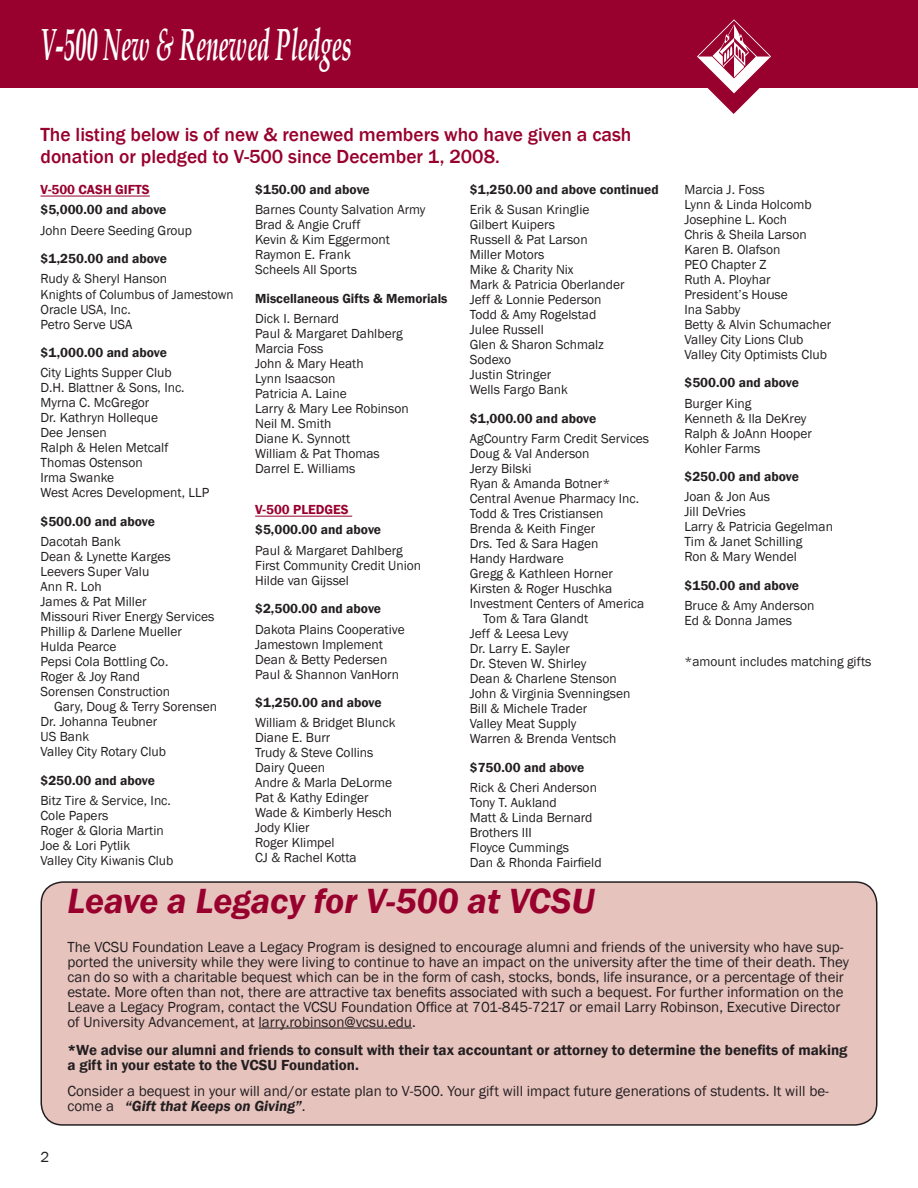
<style>
.page{position:relative;width:918px;height:1188px;background:#fff}
.page>*{position:absolute;margin:0;border:0;box-sizing:border-box;transform-origin:0 0}
.t1{font:italic 700 45px "Book Antiqua";color:#fff;scale:.5 1}
.t2{font:italic 600 36px "Franklin Gothic";color:#98012d}
.t3{font:500 19.5px/22.5px "Franklin Gothic";color:#98012d}
.t4{font:15px/15px "Franklin Gothic";color:#231f20}
.t5{font:600 15px/15px "Franklin Gothic";color:#231f20}
.t6{font:13.5px/15px "Franklin Gothic";color:#231f20}
.t7{font:600 13.5px "Franklin Gothic";color:#231f20}
.t8{font:600 13.5px "Franklin Gothic";color:#98012d}
.s1{font-weight:600;font-style:italic}
</style>
<div class="page">
<div style="left:0;top:0;width:918px;height:87px;background:#98012d"></div>
<svg style="left:672px;top:19px;width:124px;height:95px"></svg>
<hr style="left:40px;top:196px;width:110px;height:1px;background:#98012d">
<div style="left:41px;top:882px;width:836px;height:243px;background:#e7c3be;border-radius:22px"></div>
<div style="left:41px;top:881px;width:836px;height:245px;border:2px solid #231f20;border-radius:22px"></div>
<hr style="left:258px;top:1028px;width:154px;height:1px;background:#231f20">
<hr style="left:255px;top:516px;width:97px;height:1px;background:#98012d">
<h1 class="t1" style="left:40px;top:18px;width:624px">V-500 New &amp; Renewed Pledges</h1>
<h3 class="t3" style="left:40px;top:123px;width:592px">The listing below is of new &amp; renewed members who have given a cash donation or pledged to V-500 since December 1, 2008.</h3>
<p class="t8" style="left:40px;top:181px;width:109px">V-500 Cash Gifts</p>
<p class="t7" style="left:40px;top:201px;width:128px">$5,000.00 and above</p>
<p class="t6" style="left:40px;top:223px;width:153px">John Deere Seeding Group</p>
<p class="t7" style="left:40px;top:250px;width:128px">$1,250.00 and above</p>
<p class="t6" style="left:40px;top:272px;width:194px">Rudy &amp; Sheryl Hanson<br>Knights of Columbus of Jamestown<br>Oracle USA, Inc.<br>Petro Serve USA</p>
<p class="t7" style="left:40px;top:344px;width:128px">$1,000.00 and above</p>
<p class="t6" style="left:40px;top:366px;width:170px">City Lights Supper Club<br>D.H. Blattner &amp; Sons, Inc.<br>Myrna C. McGregor<br>Dr. Kathryn Holleque<br>Dee Jensen<br>Ralph &amp; Helen Metcalf<br>Thomas Ostenson<br>Irma Swanke<br>West Acres Development, LLP</p>
<p class="t7" style="left:40px;top:513px;width:116px">$500.00 and above</p>
<p class="t6" style="left:40px;top:535px;width:175px">Dacotah Bank<br>Dean &amp; Lynette Karges<br>Leevers Super Valu<br>Ann R. Loh<br>James &amp; Pat Miller<br>Missouri River Energy Services<br>Phillip &amp; Darlene Mueller<br>Hulda Pearce<br>Pepsi Cola Bottling Co.<br>Roger &amp; Joy Rand<br>Sorensen Construction</p>
<p class="t6" style="left:40px;top:700px;width:178px;text-indent:14px">Gary, Doug &amp; Terry Sorensen<br>Dr. Johanna Teubner<br>US Bank<br>Valley City Rotary Club</p>
<p class="t7" style="left:40px;top:772px;width:116px">$250.00 and above</p>
<p class="t6" style="left:40px;top:793px;width:135px">Bitz Tire &amp; Service, Inc.<br>Cole Papers<br>Roger &amp; Gloria Martin<br>Joe &amp; Lori Pytlik<br>Valley City Kiwanis Club</p>
<p class="t7" style="left:255px;top:181px;width:116px">$150.00 and above</p>
<p class="t6" style="left:255px;top:202px;width:172px">Barnes County Salvation Army<br>Brad &amp; Angie Cruff<br>Kevin &amp; Kim Eggermont<br>Raymon E. Frank<br>Scheels All Sports</p>
<p class="t7" style="left:255px;top:290px;width:194px">Miscellaneous Gifts &amp; Memorials</p>
<p class="t6" style="left:255px;top:311px;width:155px">Dick I. Bernard<br>Paul &amp; Margaret Dahlberg<br>Marcia Foss<br>John &amp; Mary Heath<br>Lynn Isaacson<br>Patricia A. Laine<br>Larry &amp; Mary Lee Robinson<br>Neil M. Smith<br>Diane K. Synnott<br>William &amp; Pat Thomas<br>Darrel E. Williams</p>
<p class="t8" style="left:255px;top:501px;width:94px">V-500 Pledg es</p>
<p class="t7" style="left:255px;top:521px;width:128px">$5,000.00 and above</p>
<p class="t6" style="left:255px;top:543px;width:167px">Paul &amp; Margaret Dahlberg<br>First Community Credit Union<br>Hilde van Gijssel</p>
<p class="t7" style="left:255px;top:600px;width:128px">$2,500.00 and above</p>
<p class="t6" style="left:255px;top:622px;width:151px">Dakota Plains Cooperative<br>Jamestown Implement<br>Dean &amp; Betty Pedersen<br>Paul &amp; Shannon VanHorn</p>
<p class="t7" style="left:255px;top:694px;width:128px">$1,250.00 and above</p>
<p class="t6" style="left:255px;top:716px;width:142px">William &amp; Bridget Blunck<br>Diane E. Burr<br>Trudy &amp; Steve Collins<br>Dairy Queen<br>Andre &amp; Marla DeLorme<br>Pat &amp; Kathy Edinger<br>Wade &amp; Kimberly Hesch<br>Jody Klier<br>Roger Klimpel<br>CJ &amp; Rachel Kotta</p>
<p class="t7" style="left:470px;top:181px;width:191px">$1,250.00 and above continued</p>
<p class="t6" style="left:470px;top:202px;width:156px">Erik &amp; Susan Kringlie<br>Gilbert Kuipers<br>Russell &amp; Pat Larson<br>Miller Motors<br>Mike &amp; Charity Nix<br>Mark &amp; Patricia Oberlander<br>Jeff &amp; Lonnie Pederson<br>Todd &amp; Amy Rogelstad<br>Julee Russell<br>Glen &amp; Sharon Schmalz<br>Sodexo<br>Justin Stringer<br>Wells Fargo Bank</p>
<p class="t7" style="left:470px;top:410px;width:128px">$1,000.00 and above</p>
<p class="t6" style="left:470px;top:431px;width:181px">AgCountry Farm Credit Services</p>
<p class="t6" style="left:470px;top:446px;width:121px">Doug &amp; Val Anderson</p>
<p class="t6" style="left:470px;top:461px;width:63px">Jerzy Bilski</p>
<p class="t6" style="left:470px;top:476px;width:142px">Ryan &amp; Amanda Botner*</p>
<p class="t6" style="left:470px;top:491px;width:171px">Central Avenue Pharmacy Inc.</p>
<p class="t6" style="left:470px;top:506px;width:135px">Todd &amp; Tres Cristiansen</p>
<p class="t6" style="left:470px;top:521px;width:127px">Brenda &amp; Keith Finger</p>
<p class="t6" style="left:470px;top:536px;width:130px">Drs. Ted &amp; Sara Hagen</p>
<p class="t6" style="left:470px;top:551px;width:96px">Handy Hardware</p>
<p class="t6" style="left:470px;top:566px;width:145px">Gregg &amp; Kathleen Horner</p>
<p class="t6" style="left:470px;top:581px;width:144px">Kirsten &amp; Roger Huschka</p>
<p class="t6" style="left:470px;top:596px;width:176px">Investment Centers of America</p>
<p class="t6" style="left:483px;top:611px;width:106px">Tom &amp; Tara Glandt</p>
<p class="t6" style="left:470px;top:626px;width:100px">Jeff &amp; Leesa Levy</p>
<p class="t6" style="left:470px;top:641px;width:102px">Dr. Larry E. Sayler</p>
<p class="t6" style="left:470px;top:656px;width:118px">Dr. Steven W. Shirley</p>
<p class="t6" style="left:470px;top:671px;width:149px">Dean &amp; Charlene Stenson</p>
<p class="t6" style="left:470px;top:686px;width:162px">John &amp; Virginia Svenningsen</p>
<p class="t6" style="left:470px;top:701px;width:119px">Bill &amp; Michele Trader</p>
<p class="t6" style="left:470px;top:716px;width:108px">Valley Meat Supply</p>
<p class="t6" style="left:470px;top:731px;width:148px">Warren &amp; Brenda Ventsch</p>
<p class="t7" style="left:470px;top:759px;width:116px">$750.00 and above</p>
<p class="t6" style="left:470px;top:780px;width:133px">Rick &amp; Cheri Anderson<br>Tony T. Aukland<br>Matt &amp; Linda Bernard<br>Brothers III<br>Floyce Cummings<br>Dan &amp; Rhonda Fairfield</p>
<h2 class="t2" style="left:68px;top:878px;width:529px">Leave a Legacy for V-500 at VCSU</h2>
<p class="t6" style="left:684px;top:182px;width:148px">Marcia J. Foss<br>Lynn &amp; Linda Holcomb<br>Josephine L. Koch<br>Chris &amp; Sheila Larson<br>Karen B. Olafson<br>PEO Chapter Z<br>Ruth A. Ployhar<br>President’s House<br>Ina Sabby<br>Betty &amp; Alvin Schumacher<br>Valley City Lions Club<br>Valley City Optimists Club</p>
<p class="t7" style="left:684px;top:374px;width:116px">$500.00 and above</p>
<p class="t6" style="left:684px;top:396px;width:129px">Burger King<br>Kenneth &amp; Ila DeKrey<br>Ralph &amp; JoAnn Hooper<br>Kohler Farms</p>
<p class="t7" style="left:684px;top:468px;width:116px">$250.00 and above</p>
<p class="t6" style="left:684px;top:490px;width:150px">Joan &amp; Jon Aus<br>Jill DeVries<br>Larry &amp; Patricia Gegelman<br>Tim &amp; Janet Schilling<br>Ron &amp; Mary Wendel</p>
<p class="t7" style="left:684px;top:577px;width:116px">$150.00 and above</p>
<p class="t6" style="left:684px;top:599px;width:131px">Bruce &amp; Amy Anderson<br>Ed &amp; Donna James</p>
<p class="t6" style="left:684px;top:654px;width:189px">*amount includes matching gifts</p>
<p class="t4" style="left:40px;top:1150px;width:10px">2</p>
<p class="t4" style="left:68px;top:940px;width:783px">The VCSU Foundation Leave a Legacy Program is designed to encourage alumni and friends of the university who have sup&shy;ported the university while they were living to continue to have an impact on the university after the time of their death. They can do so with a charitable bequest which can be in the form of cash, stocks, bonds, life insurance, or a percentage of their estate. More often than not, there are attractive tax benefits associated with such a bequest. For further information on the Leave a Legacy Program, contact the VCSU Foundation Office at 701-845-7217 or email Larry Robinson, Executive Director of University Advancement, at larry.robinson@vcsu.edu.</p>
<p class="t5" style="left:68px;top:1043px;width:782px">*We advise our alumni and friends to consult with their tax accountant or attorney to determine the benefits of making a gift in your estate to the VCSU Foundation.</p>
<p class="t4" style="left:68px;top:1084px;width:763px">Consider a bequest in your will and/or estate plan to V-500. Your gift will impact future generations of students. It will be&shy;come a <span class="s1">“Gift that Keeps on Giving”</span>.</p>
</div>
